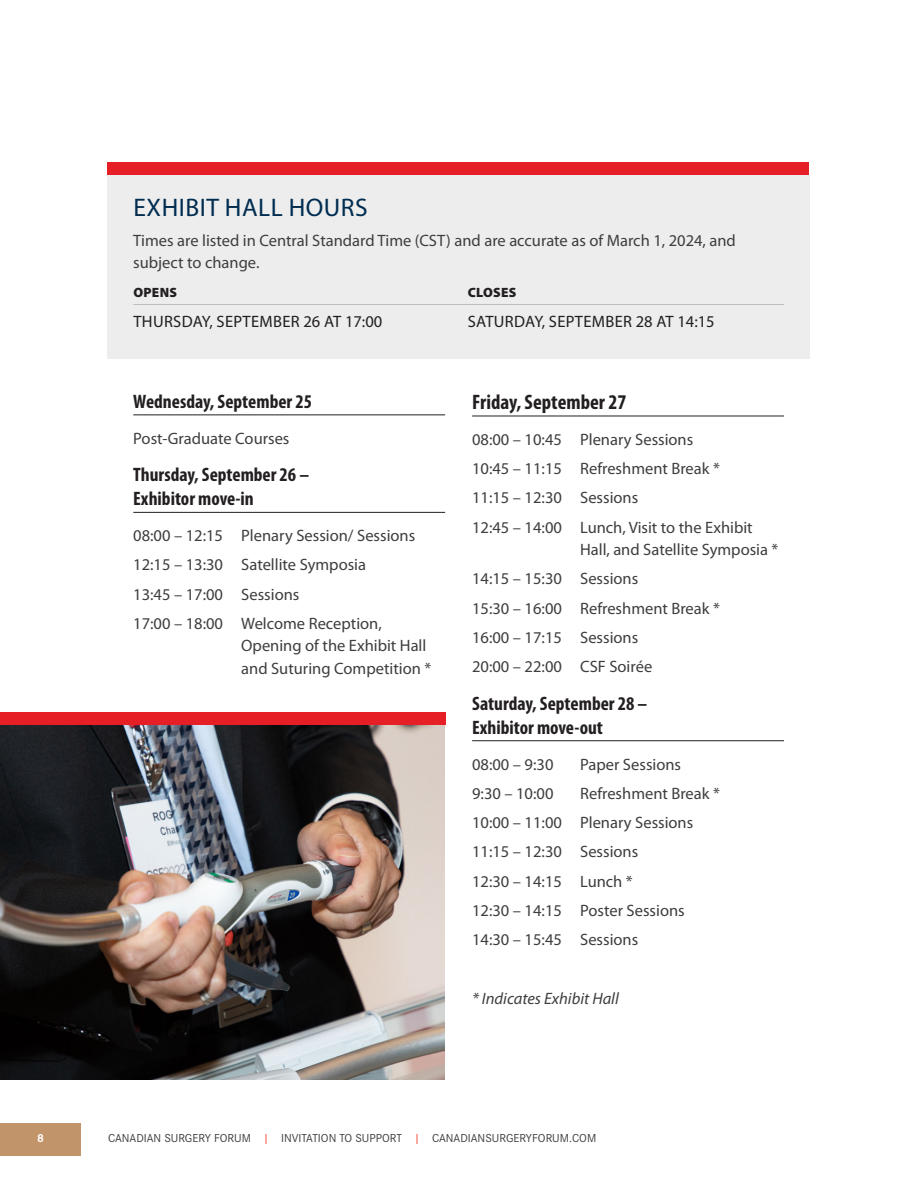
<style>
.page{position:relative;width:918px;height:1188px;background:#fff}
.page>*{position:absolute;margin:0;border:0;box-sizing:border-box;transform-origin:0 0}
.Body_text{font:25.5px "Myriad Pro";letter-spacing:.02em;color:#002c50}
.underlined_sub-title{font:700 condensed 21px "Myriad Pro";color:#231f20}
.underlined_sub-title-2{font:700 condensed 19.5px/24px "Myriad Pro";color:#231f20}
.Body_text-2{font:16.5px/22.5px "Myriad Pro";color:#3e3e3f}
.Body_text-3{font:16.5px "Myriad Pro";letter-spacing:.02em;color:#231f20}
.Body_text-4{font:italic 16.5px "Myriad Pro";color:#3e3e3f}
.Body_text-5{font:900 13.5px "Myriad Pro";letter-spacing:.02em;color:#231f20}
.t1{font:12px "Corporate S Pro";color:#3e3e3f}
.t2{font:700 12px "Corporate S Pro";color:#fff}
.s1{color:#ee4132}
</style>
<div class="page">
<div style="left:0;top:1123px;width:81px;height:33px;background:#c2946a"></div>
<hr style="left:133px;top:414px;width:312px;height:1px;background:#231f20">
<hr style="left:133px;top:512px;width:312px;height:1px;background:#231f20">
<hr style="left:472px;top:416px;width:312px;height:1px;background:#231f20">
<hr style="left:472px;top:740px;width:312px;height:1px;background:#231f20">
<div style="left:107px;top:162px;width:702px;height:13px;background:#e61e25"></div>
<div style="left:107px;top:175px;width:703px;height:184px;background:#ecedec"></div>
<hr style="left:133px;top:304px;width:651px;height:1px;background:#bcbdc0">
<img style="left:0;top:725px;width:444px;height:355px">
<div style="left:0;top:712px;width:445px;height:13px;background:#e61e25"></div>
<p class="Body_text" style="left:134px;top:192px;width:236px">EXHIBIT HALL HOURS</p>
<p class="Body_text-2" style="left:133px;top:229px;width:604px">Times are listed in Central Standard Time (CST) and are accurate as of March 1, 2024, and subject to change.</p>
<p class="Body_text-5" style="left:133px;top:284px;width:45px">OPENS</p>
<p class="Body_text-5" style="left:468px;top:284px;width:50px">CLOSES</p>
<p class="Body_text-3" style="left:133px;top:311px;width:250px">THURSDAY, SEPTEMBER 26 AT 17:00</p>
<p class="Body_text-3" style="left:468px;top:311px;width:248px">SATURDAY, SEPTEMBER 28 AT 14:15</p>
<p class="underlined_sub-title-2" style="left:133px;top:389px;width:180px">Wednesday, September 25</p>
<p class="Body_text-2" style="left:133px;top:427px;width:158px">Post-Graduate Courses</p>
<p class="underlined_sub-title-2" style="left:133px;top:462px;width:177px">Thursday, September 26 –<br>Exhibitor move-in</p>
<p class="Body_text-2" style="left:133px;top:524px;width:284px">08:00 – 12:15 Plenary Session/ Sessions</p>
<p class="Body_text-2" style="left:133px;top:553px;width:234px">12:15 – 13:30 Satellite Symposia</p>
<p class="Body_text-2" style="left:133px;top:583px;width:168px">13:45 – 17:00 Sessions</p>
<p class="Body_text-2" style="left:241px;top:612px;width:191px;text-indent:-108px">17:00 – 18:00 Welcome Reception,<br>Opening of the Exhibit Hall and Suturing Competition *</p>
<p class="underlined_sub-title" style="left:472px;top:389px;width:156px">Friday, September 27</p>
<p class="Body_text-2" style="left:472px;top:428px;width:223px">08:00 – 10:45 Plenary Sessions</p>
<p class="Body_text-2" style="left:472px;top:457px;width:249px">10:45 – 11:15 Refreshment Break *</p>
<p class="Body_text-2" style="left:472px;top:486px;width:168px">11:15 – 12:30 Sessions</p>
<p class="Body_text-2" style="left:580px;top:516px;width:200px;text-indent:-108px">12:45 – 14:00 Lunch, Visit to the Exhibit<br>Hall, and Satellite Symposia *</p>
<p class="Body_text-2" style="left:472px;top:567px;width:168px">14:15 – 15:30 Sessions</p>
<p class="Body_text-2" style="left:472px;top:597px;width:249px">15:30 – 16:00 Refreshment Break *</p>
<p class="Body_text-2" style="left:472px;top:626px;width:168px">16:00 – 17:15 Sessions</p>
<p class="Body_text-2" style="left:472px;top:655px;width:182px">20:00 – 22:00 CSF Soirée</p>
<p class="underlined_sub-title-2" style="left:472px;top:691px;width:177px">Saturday, September 28 –<br>Exhibitor move-out</p>
<p class="Body_text-2" style="left:472px;top:753px;width:83px">08:00 – 9:30</p>
<p class="Body_text-2" style="left:580px;top:753px;width:103px">Paper Sessions</p>
<p class="Body_text-2" style="left:472px;top:782px;width:83px">9:30 – 10:00</p>
<p class="Body_text-2" style="left:580px;top:782px;width:141px">Refreshment Break *</p>
<p class="Body_text-2" style="left:472px;top:811px;width:223px">10:00 – 11:00 Plenary Sessions</p>
<p class="Body_text-2" style="left:472px;top:840px;width:168px">11:15 – 12:30 Sessions</p>
<p class="Body_text-2" style="left:472px;top:870px;width:162px">12:30 – 14:15 Lunch *</p>
<p class="Body_text-2" style="left:472px;top:899px;width:214px">12:30 – 14:15 Poster Sessions</p>
<p class="Body_text-2" style="left:472px;top:928px;width:168px">14:30 – 15:45 Sessions</p>
<p class="Body_text-4" style="left:472px;top:988px;width:148px">* Indicates Exhibit Hall</p>
<p class="t2" style="left:37px;top:1129px;width:8px">8</p>
<p class="t1" style="left:108px;top:1129px;width:490px">CANADIAN SURGERY FORUM <span class="s1">|</span> INVITATION TO SUPPORT <span class="s1">|</span> CANADIANSURGERYFORUM.COM</p>
</div>
